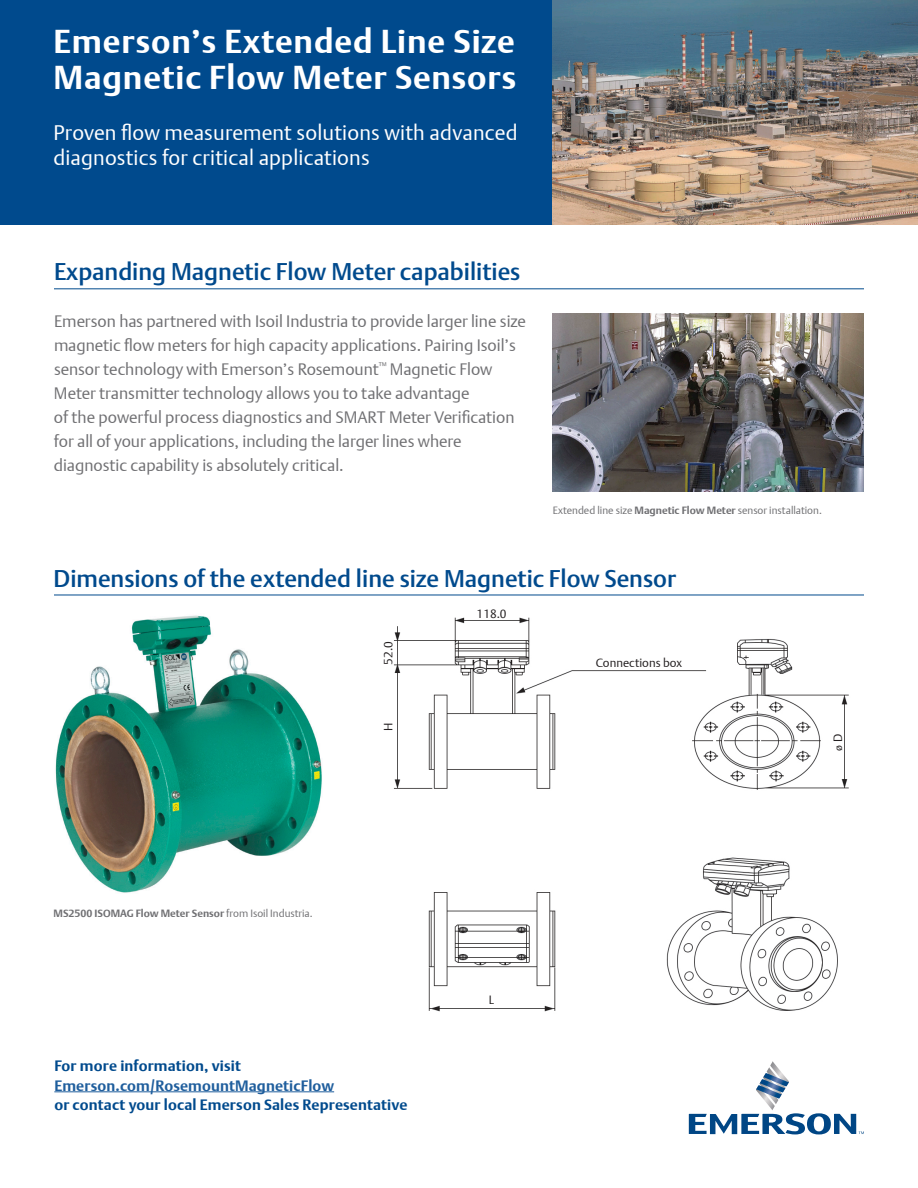
<style>
.page{position:relative;width:918px;height:1188px;background:#fff}
.page>*{position:absolute;margin:0;border:0;box-sizing:border-box;transform-origin:0 0}
.t1{font:700 33px/36px "DTL Argo T";letter-spacing:.025em;color:#fff}
.t2{font:500 24px "DTL Argo T";color:#004a8d}
.t3{font:21px/25.5px "DTL Argo T Light";letter-spacing:.01em;color:#fff}
.t4{font:16.5px/24px "DTL Argo T Light";color:#707073}
.t5{font:700 15px "DTL Argo T";letter-spacing:.01em;color:#004a8d}
.t6{font:700 15px "DTL Argo T";letter-spacing:.01em;color:#1f5e9d}
.t7{font:12px "DTL Argo T Light";color:#231f20}
.t8{font:10.5px "DTL Argo T Light";color:#707073}
.t9{font:700 10.5px "DTL Argo T";color:#707073}
.t10{font:10.5px "DTL Argo T Light";color:#231f20}
.s1{font-family:"DTL Argo T";font-weight:700}
.s2{font-size:12px}
.s3{font-family:"DTL Argo T Light";font-weight:400}
</style>
<div class="page">
<svg style="left:689px;top:1061px;width:175px;height:73px"></svg>
<div style="left:0;top:0;width:558px;height:225px;background:#004a8d"></div>
<hr style="left:54px;top:1092px;width:280px;height:1px;background:#1f5e9d">
<hr style="left:54px;top:595px;width:810px;height:1px;background:#004a8d">
<hr style="left:54px;top:288px;width:810px;height:1px;background:#004a8d">
<img style="left:553px;top:0;width:365px;height:225px">
<img style="left:553px;top:313px;width:311px;height:178px">
<img style="left:55px;top:615px;width:267px;height:278px">
<img style="left:393px;top:617px;width:456px;height:395px">
<h1 class="t1" style="left:54px;top:23px;width:464px">Emerson’s Extended Line Size<br>Magnetic Flow Meter Sensors</h1>
<p class="t3" style="left:54px;top:119px;width:466px">Proven flow measurement solutions with advanced diagnostics for critical applications</p>
<h2 class="t2" style="left:54px;top:257px;width:468px">Expanding Magnetic Flow Meter capabilities</h2>
<p class="t4" style="left:54px;top:309px;width:474px">Emerson has partnered with Isoil Industria to provide larger line size magnetic flow meters for high capacity applications. Pairing Isoil’s sensor technology with Emerson’s Rosemount<sup>™</sup> Magnetic Flow Meter transmitter technology allows you to take advantage<br>of the powerful process diagnostics and SMART Meter Verification for all of your applications, including the larger lines where diagnostic capability is absolutely critical.</p>
<p class="t8" style="left:553px;top:504px;width:270px">Extended line size <span class="s1">Magnetic Flow Meter</span> sensor installation.</p>
<h2 class="t2" style="left:54px;top:564px;width:624px">Dimensions of the extended line size Magnetic Flow Sensor</h2>
<p class="t7" style="left:381px;top:665px;width:25px;rotate:-90deg">52.0</p>
<p class="t7" style="left:477px;top:606px;width:32px">118.0</p>
<p class="t7" style="left:596px;top:656px;width:88px">Connections box</p>
<p class="t7" style="left:381px;top:731px;width:10px;rotate:-90deg">H</p>
<p class="t10" style="left:832px;top:751px;width:18px;rotate:-90deg">ø <span class="s2">D</span></p>
<p class="t9" style="left:54px;top:908px;width:261px">MS2500 ISOMAG Flow Meter Sensor <span class="s3">from Isoil Industria.</span></p>
<p class="t5" style="left:54px;top:1057px;width:188px">For more information, visit</p>
<p class="t6" style="left:54px;top:1077px;width:281px">Emerson.com/RosemountMagneticFlow</p>
<p class="t5" style="left:54px;top:1096px;width:355px">or contact your local Emerson Sales Representative</p>
<p class="t7" style="left:489px;top:993px;width:7px">L</p>
</div>
